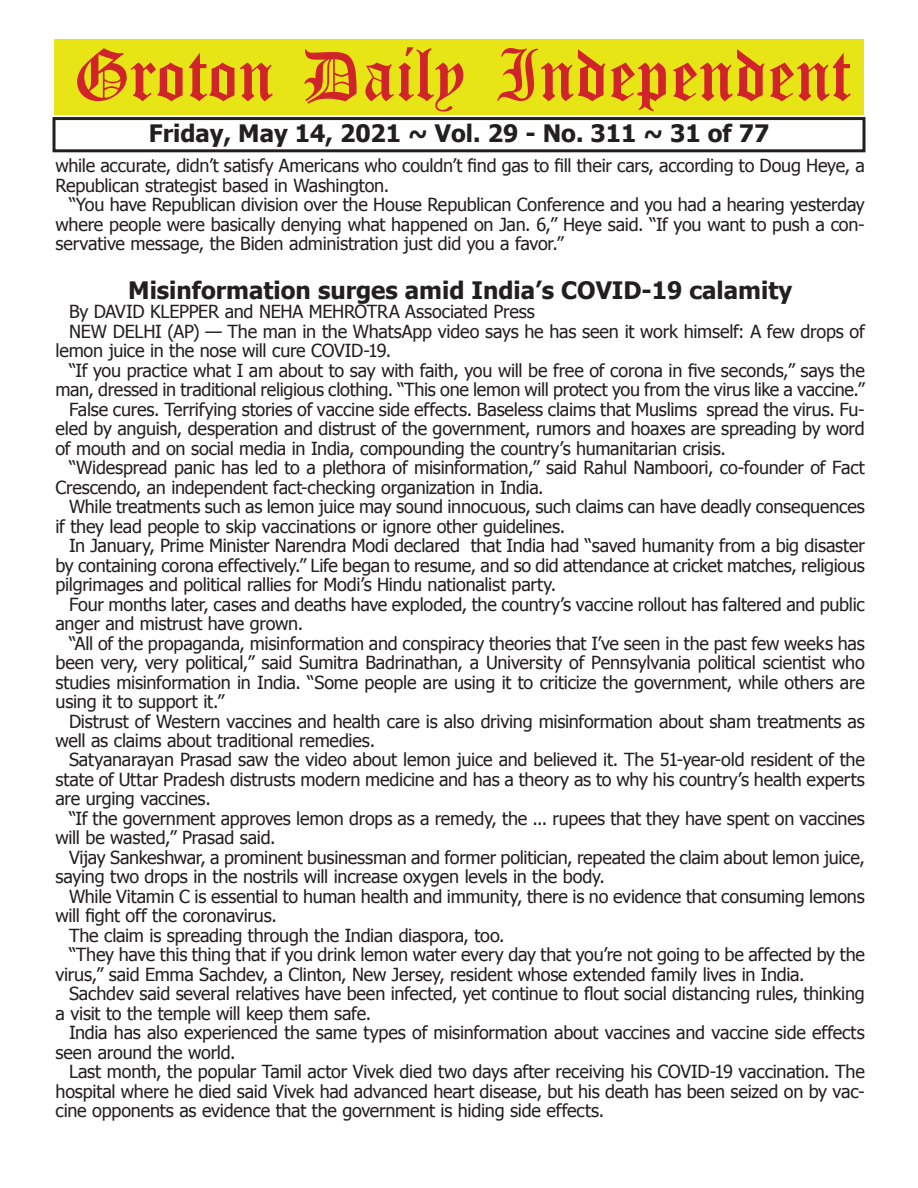
<style>
.page{position:relative;width:918px;height:1188px;background:#fff}
.page>*{position:absolute;margin:0;border:0;box-sizing:border-box;transform-origin:0 0}
.t1{font:54px "Old English Five";color:#d1232a}
.t2{font:700 24px "Tahoma";color:#231f20}
.t3{font:18px/19.5px "Tahoma";letter-spacing:-.015em;color:#231f20}
</style>
<div class="page">
<div style="left:52px;top:117px;width:814px;height:35px;border:3px solid #231f20"></div>
<div style="left:54px;top:40px;width:810px;height:75px;background:#e7e515"></div>
<h1 class="t1" style="left:73px;top:50px;width:779px">Groton Daily Independent</h1>
<h2 class="t2" style="left:149px;top:116px;width:622px">Friday, May 14, 2021 ~ Vol. 29 - No. 311 ~ 31 of 77</h2>
<p class="t3" style="left:56px;top:155px;width:811px">while accurate, didn’t satisfy Americans who couldn’t find gas to fill their cars, according to Doug Heye, a<br>Republican strategist based in Washington.</p>
<p class="t3" style="left:56px;top:194px;width:811px;text-align:justify;text-indent:14px">“You have Republican division over the House Republican Conference and you had a hearing yesterday where people were basically denying what happened on Jan. 6,” Heye said. “If you want to push a con&shy;servative message, the Biden administration just did you a favor.”</p>
<h2 class="t2" style="left:128px;top:273px;width:665px">Misinformation surges amid India’s COVID-19 calamity</h2>
<p class="t3" style="left:69px;top:301px;width:467px">By DAVID KLEPPER and NEHA MEHROTRA Associated Press</p>
<p class="t3" style="left:69px;top:321px;width:797px">NEW DELHI (AP) — The man in the WhatsApp video says he has seen it work himself: A few drops of</p>
<p class="t3" style="left:56px;top:340px;width:337px">lemon juice in the nose will cure COVID-19.</p>
<p class="t3" style="left:69px;top:360px;width:797px">“If you practice what I am about to say with faith, you will be free of corona in five seconds,” says the</p>
<p class="t3" style="left:56px;top:379px;width:811px">man, dressed in traditional religious clothing. “This one lemon will protect you from the virus like a vaccine.”</p>
<p class="t3" style="left:69px;top:398px;width:797px">False cures. Terrifying stories of vaccine side effects. Baseless claims that Muslims spread the virus. Fu-</p>
<p class="t3" style="left:56px;top:418px;width:811px">eled by anguish, desperation and distrust of the government, rumors and hoaxes are spreading by word</p>
<p class="t3" style="left:56px;top:437px;width:672px">of mouth and on social media in India, compounding the country’s humanitarian crisis.</p>
<p class="t3" style="left:69px;top:457px;width:797px">“Widespread panic has led to a plethora of misinformation,” said Rahul Namboori, co-founder of Fact</p>
<p class="t3" style="left:56px;top:476px;width:490px">Crescendo, an independent fact-checking organization in India.</p>
<p class="t3" style="left:69px;top:496px;width:797px">While treatments such as lemon juice may sound innocuous, such claims can have deadly consequences</p>
<p class="t3" style="left:56px;top:515px;width:511px">if they lead people to skip vaccinations or ignore other guidelines.</p>
<p class="t3" style="left:69px;top:535px;width:797px">In January, Prime Minister Narendra Modi declared that India had “saved humanity from a big disaster</p>
<p class="t3" style="left:56px;top:554px;width:811px">by containing corona effectively.” Life began to resume, and so did attendance at cricket matches, religious</p>
<p class="t3" style="left:56px;top:574px;width:502px">pilgrimages and political rallies for Modi’s Hindu nationalist party.</p>
<p class="t3" style="left:69px;top:593px;width:797px">Four months later, cases and deaths have exploded, the country’s vaccine rollout has faltered and public</p>
<p class="t3" style="left:56px;top:613px;width:249px">anger and mistrust have grown.</p>
<p class="t3" style="left:69px;top:632px;width:797px">“All of the propaganda, misinformation and conspiracy theories that I’ve seen in the past few weeks has</p>
<p class="t3" style="left:56px;top:652px;width:811px">been very, very political,” said Sumitra Badrinathan, a University of Pennsylvania political scientist who</p>
<p class="t3" style="left:56px;top:671px;width:811px">studies misinformation in India. “Some people are using it to criticize the government, while others are</p>
<p class="t3" style="left:56px;top:691px;width:170px">using it to support it.”</p>
<p class="t3" style="left:69px;top:710px;width:797px">Distrust of Western vaccines and health care is also driving misinformation about sham treatments as</p>
<p class="t3" style="left:56px;top:730px;width:321px">well as claims about traditional remedies.</p>
<p class="t3" style="left:69px;top:749px;width:797px">Satyanarayan Prasad saw the video about lemon juice and believed it. The 51-year-old resident of the</p>
<p class="t3" style="left:56px;top:769px;width:811px">state of Uttar Pradesh distrusts modern medicine and has a theory as to why his country’s health experts</p>
<p class="t3" style="left:56px;top:788px;width:157px">are urging vaccines.</p>
<p class="t3" style="left:69px;top:808px;width:797px">“If the government approves lemon drops as a remedy, the ... rupees that they have spent on vaccines</p>
<p class="t3" style="left:56px;top:827px;width:222px">will be wasted,” Prasad said.</p>
<p class="t3" style="left:69px;top:847px;width:797px">Vijay Sankeshwar, a prominent businessman and former politician, repeated the claim about lemon juice,</p>
<p class="t3" style="left:56px;top:866px;width:551px">saying two drops in the nostrils will increase oxygen levels in the body.</p>
<p class="t3" style="left:69px;top:886px;width:797px">While Vitamin C is essential to human health and immunity, there is no evidence that consuming lemons</p>
<p class="t3" style="left:56px;top:905px;width:223px">will fight off the coronavirus.</p>
<p class="t3" style="left:69px;top:925px;width:437px">The claim is spreading through the Indian diaspora, too.</p>
<p class="t3" style="left:69px;top:944px;width:797px">“They have this thing that if you drink lemon water every day that you’re not going to be affected by the</p>
<p class="t3" style="left:56px;top:964px;width:751px">virus,” said Emma Sachdev, a Clinton, New Jersey, resident whose extended family lives in India.</p>
<p class="t3" style="left:69px;top:983px;width:797px">Sachdev said several relatives have been infected, yet continue to flout social distancing rules, thinking</p>
<p class="t3" style="left:56px;top:1003px;width:317px">a visit to the temple will keep them safe.</p>
<p class="t3" style="left:69px;top:1022px;width:797px">India has also experienced the same types of misinformation about vaccines and vaccine side effects</p>
<p class="t3" style="left:56px;top:1042px;width:182px">seen around the world.</p>
<p class="t3" style="left:69px;top:1061px;width:797px">Last month, the popular Tamil actor Vivek died two days after receiving his COVID-19 vaccination. The</p>
<p class="t3" style="left:56px;top:1081px;width:811px">hospital where he died said Vivek had advanced heart disease, but his death has been seized on by vac-</p>
<p class="t3" style="left:56px;top:1100px;width:550px">cine opponents as evidence that the government is hiding side effects.</p>
</div>
